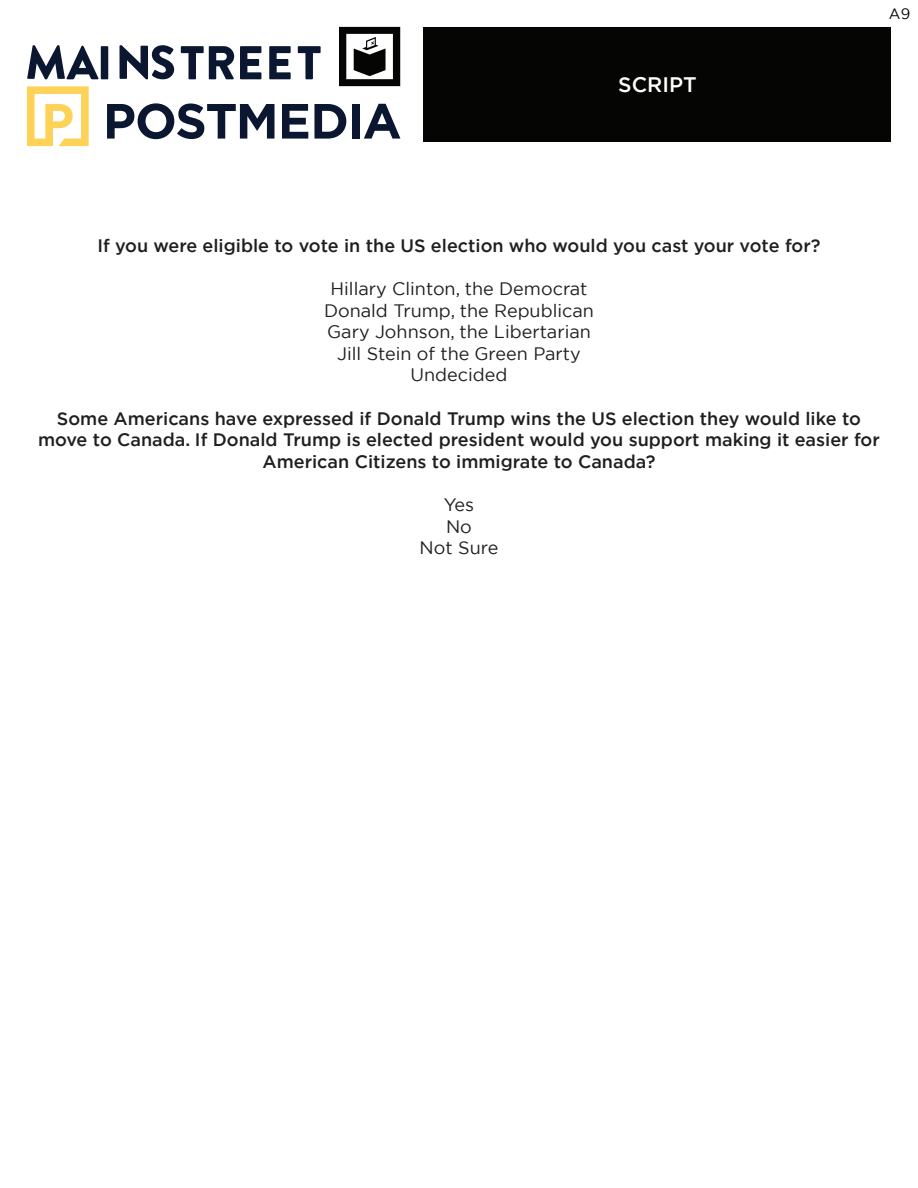
<style>
.page{position:relative;width:918px;height:1188px;background:#fff}
.page>*{position:absolute;margin:0;border:0;box-sizing:border-box;transform-origin:0 0}
.t1{font:500 21px "Gotham";color:#fff}
.t2{font:500 18px/21.6px "Gotham";color:#211e1e;text-align:center}
.t3{font:18px/21.6px "Gotham";color:#211e1e;text-align:center}
.t4{font:15px "Gotham";color:#040503}
</style>
<div class="page">
<div style="left:424px;top:27px;width:467px;height:115px;background:#050504"></div>
<svg style="left:27px;top:86px;width:62px;height:60px"></svg>
<svg style="left:107px;top:103px;width:167px;height:36px"></svg>
<svg style="left:282px;top:104px;width:26px;height:35px"></svg>
<svg style="left:314px;top:104px;width:32px;height:35px"></svg>
<div style="left:352px;top:104px;width:8px;height:35px;background:#0b1730"></div>
<svg style="left:364px;top:104px;width:36px;height:35px"></svg>
<svg style="left:27px;top:45px;width:72px;height:34px"></svg>
<div style="left:101px;top:46px;width:7px;height:33px;background:#0b1730"></div>
<svg style="left:120px;top:45px;width:54px;height:34px"></svg>
<svg style="left:181px;top:46px;width:53px;height:33px"></svg>
<svg style="left:240px;top:46px;width:21px;height:33px"></svg>
<svg style="left:269px;top:46px;width:22px;height:33px"></svg>
<svg style="left:298px;top:46px;width:23px;height:33px"></svg>
<svg style="left:339px;top:27px;width:61px;height:59px"></svg>
<p class="t1" style="left:618px;top:71px;width:80px">SCRIPT</p>
<p class="t4" style="left:889px;top:4px;width:23px">A9</p>
<p class="t2" style="left:97px;top:234px;width:725px">If you were eligible to vote in the US election who would you cast your vote for?</p>
<p class="t3" style="left:324px;top:278px;width:271px">Hillary Clinton, the Democrat<br>Donald Trump, the Republican<br>Gary Johnson, the Libertarian<br>Jill Stein of the Green Party<br>Undecided</p>
<p class="t2" style="left:38px;top:407px;width:843px">Some Americans have expressed if Donald Trump wins the US election they would like to move to Canada. If Donald Trump is elected president would you support making it easier for<br>American Citizens to immigrate to Canada?</p>
<p class="t3" style="left:420px;top:494px;width:80px">Yes<br>No<br>Not Sure</p>
</div>
